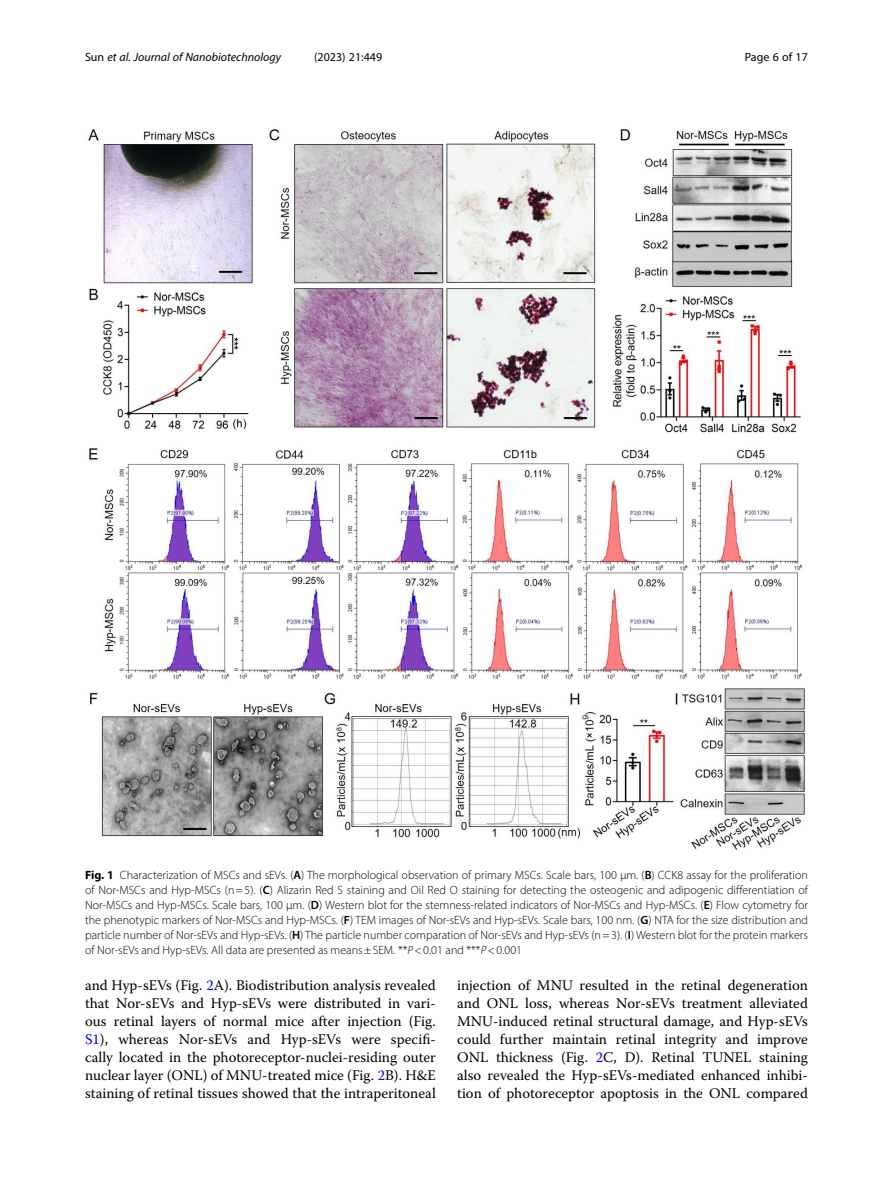
<style>
.page{position:relative;width:893px;height:1191px;background:#fff}
.page>*{position:absolute;margin:0;border:0;box-sizing:border-box;transform-origin:0 0}
.Body_Text{font:14.7px/18px "Warnock Pro";color:#000;text-align:justify}
.Figure_Caption{font:300 12px/15px "Myriad Pro";color:#000;text-align:justify}
.t1{font:italic 12px "Myriad Pro";color:#000}
.t2{font:12px "Myriad Pro";color:#000}
.s1{font-style:normal}
.s2{font-weight:700}
.s3{font-weight:600}
.s4{font-style:italic}
.s5{color:#00f}
</style>
<div class="page">
<img style="left:88px;top:129px;width:717px;height:721px">
<p class="t1" style="left:85px;top:50px;width:198px"><span class="s1">Sun</span> et al. Journal of Nanobiotechnology</p>
<p class="t2" style="left:314px;top:50px;width:70px">(2023) 21:449</p>
<p class="t2" style="left:745px;top:50px;width:65px">Page 6 of 17</p>
<p class="Figure_Caption" style="left:85px;top:867px;width:724px"><span class="s2">Fig. 1</span> Characterization of MSCs and sEVs. (<span class="s3">A</span>) The morphological observation of primary MSCs. Scale bars, 100 μm. (<span class="s3">B</span>) CCK8 assay for the proliferation of Nor-MSCs and Hyp-MSCs (n=5). (<span class="s3">C</span>) Alizarin Red S staining and Oil Red O staining for detecting the osteogenic and adipogenic differentiation of Nor-MSCs and Hyp-MSCs. Scale bars, 100 μm. (<span class="s3">D</span>) Western blot for the stemness-related indicators of Nor-MSCs and Hyp-MSCs. (<span class="s3">E</span>) Flow cytometry for the phenotypic markers of Nor-MSCs and Hyp-MSCs. (<span class="s3">F</span>) TEM images of Nor-sEVs and Hyp-sEVs. Scale bars, 100 nm. (<span class="s3">G</span>) NTA for the size distribution and particle number of Nor-sEVs and Hyp-sEVs. (<span class="s3">H</span>) The particle number comparation of Nor-sEVs and Hyp-sEVs (n=3). (<span class="s3">I</span>) Western blot for the protein markers of Nor-sEVs and Hyp-sEVs. All data are presented as means±SEM. **<span class="s4">P</span>&lt;0.01 and ***<span class="s4">P</span>&lt;0.001</p>
<p class="Body_Text" style="left:85px;top:976px;width:352px">and Hyp-sEVs (Fig. <span class="s5">2</span>A). Biodistribution analysis revealed that Nor-sEVs and Hyp-sEVs were distributed in vari&shy;ous retinal layers of normal mice after injection (Fig.<br><span class="s5">S1</span>), whereas Nor-sEVs and Hyp-sEVs were specifi&shy;cally located in the photoreceptor-nuclei-residing outer nuclear layer (ONL) of MNU-treated mice (Fig. <span class="s5">2</span>B). H&amp;E staining of retinal tissues showed that the intraperitoneal</p>
<p class="Body_Text" style="left:457px;top:976px;width:352px">injection of MNU resulted in the retinal degeneration and ONL loss, whereas Nor-sEVs treatment alleviated MNU-induced retinal structural damage, and Hyp-sEVs could further maintain retinal integrity and improve ONL thickness (Fig. <span class="s5">2</span>C, D). Retinal TUNEL staining also revealed the Hyp-sEVs-mediated enhanced inhibi&shy;tion of photoreceptor apoptosis in the ONL compared</p>
</div>
